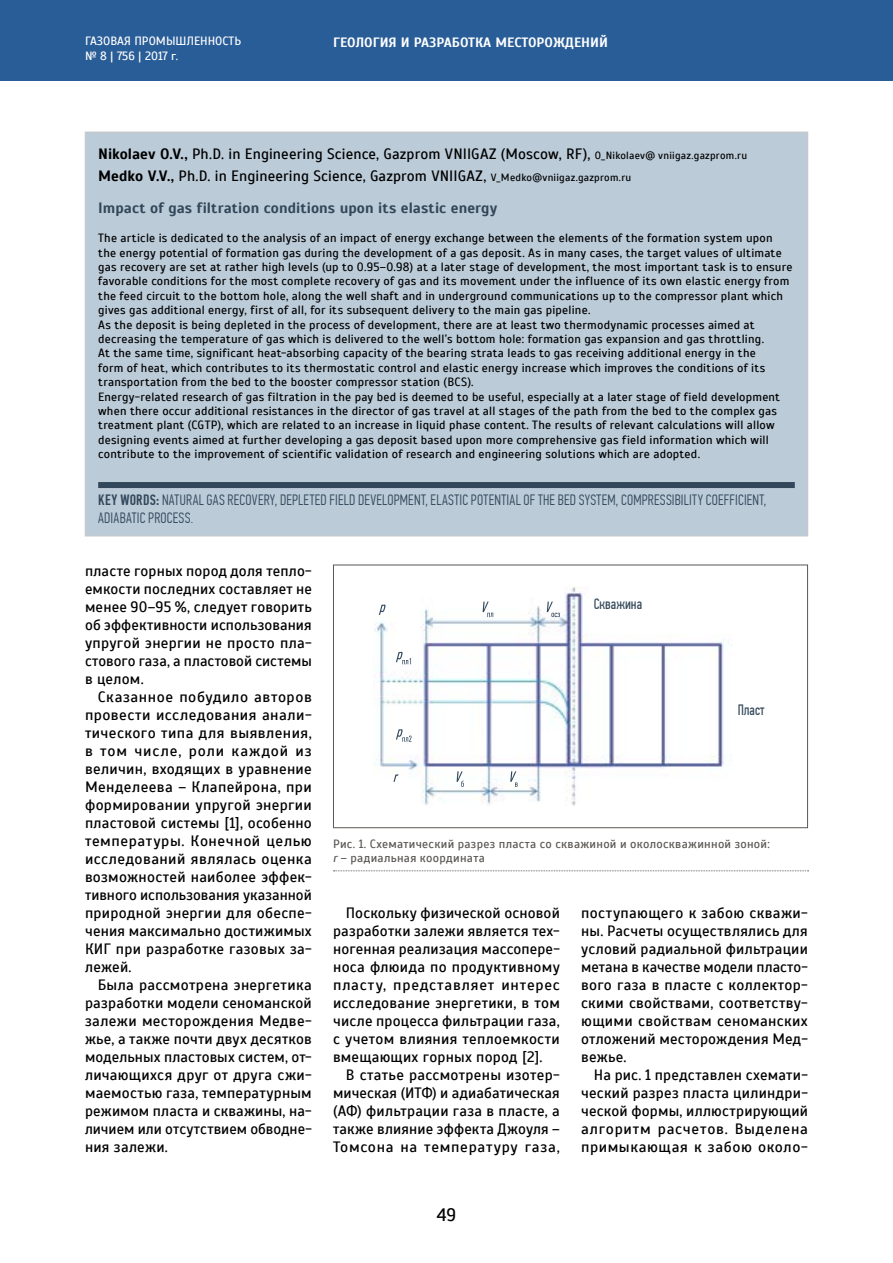
<style>
.page{position:relative;width:893px;height:1263px;background:#fff}
.page>*{position:absolute;margin:0;border:0;box-sizing:border-box;transform-origin:0 0}
.t1{font:18px "Scada";color:#000}
.t2{font:15px/18px "Scada";letter-spacing:.015em;color:#000;text-align:justify}
.t3{font:300 15px/18px "PF Din Text Comp Pro";letter-spacing:.02em;color:#32485a}
.t4{font:700 15px "Scada";letter-spacing:.005em;color:#32485a}
.t5{font:15px "PF Din Text Comp Pro";color:#32485a}
.t6{font:700 13.5px "Scada";color:#fff}
.t7{font:12px/14.4px "Scada";letter-spacing:.02em;color:#000}
.t8{font:12px/14.4px "Scada";letter-spacing:.025em;color:#5b5753}
.t9{font:12px/14.4px "Scada";color:#fff}
.s1{font-weight:700}
.s2{font-size:10.5px}
.s3{font-weight:500}
.s4{font-style:italic}
</style>
<div class="page">
<div style="left:0;top:0;width:893px;height:81px;background:#295d97"></div>
<div style="left:85px;top:132px;width:723px;height:404px;background:#bbcbd8"></div>
<div style="left:98px;top:482px;width:697px;height:6px;background:#32485a"></div>
<svg style="left:333px;top:870px;width:475px;height:1px"></svg>
<img style="left:373px;top:586px;width:359px;height:220px">
<div style="left:333px;top:565px;width:475px;height:263px;border:1px solid #5b5753"></div>
<svg style="left:379px;top:604px;width:7px;height:11px"></svg>
<svg style="left:483px;top:602px;width:10px;height:15px"></svg>
<svg style="left:547px;top:602px;width:13px;height:15px"></svg>
<svg style="left:457px;top:771px;width:7px;height:16px"></svg>
<svg style="left:393px;top:774px;width:5px;height:8px"></svg>
<svg style="left:510px;top:771px;width:8px;height:16px"></svg>
<svg style="left:396px;top:652px;width:15px;height:12px"></svg>
<svg style="left:396px;top:729px;width:15px;height:13px"></svg>
<p class="t9" style="left:85px;top:34px;width:158px">ГАЗОВАЯ ПРОМЫШЛЕННОСТЬ № 8 | 756 | 2017 г.</p>
<p class="t6" style="left:333px;top:34px;width:276px">ГЕОЛОГИЯ И РАЗРАБОТКА МЕСТОРОЖДЕНИЙ</p>
<p class="t2" style="left:98px;top:143px;width:650px;line-height:22.2px"><span class="s1">Nikolaev O.V.,</span> Ph.D. in Engineering Science, Gazprom VNIIGAZ (Moscow, RF), <span class="s2">O_Nikolaev@ vniigaz.gazprom.ru<br></span><span class="s1">Medko V.V.,</span> Ph.D. in Engineering Science, Gazprom VNIIGAZ, <span class="s2">V_Medko@vniigaz.gazprom.ru</span></p>
<p class="t4" style="left:98px;top:199px;width:401px">Impact of gas filtration conditions upon its elastic energy</p>
<p class="t7" style="left:98px;top:231px;width:696px">The article is dedicated to the analysis of an impact of energy exchange between the elements of the formation system upon the energy potential of formation gas during the development of a gas deposit. As in many cases, the target values of ultimate gas recovery are set at rather high levels (up to 0.95–0.98) at a later stage of development, the most important task is to ensure favorable conditions for the most complete recovery of gas and its movement under the influence of its own elastic energy from the feed circuit to the bottom hole, along the well shaft and in underground communications up to the compressor plant which gives gas additional energy, first of all, for its subsequent delivery to the main gas pipeline.<br>As the deposit is being depleted in the process of development, there are at least two thermodynamic processes aimed at decreasing the temperature of gas which is delivered to the well’s bottom hole: formation gas expansion and gas throttling.<br>At the same time, significant heat-absorbing capacity of the bearing strata leads to gas receiving additional energy in the<br>form of heat, which contributes to its thermostatic control and elastic energy increase which improves the conditions of its transportation from the bed to the booster compressor station (BCS).<br>Energy-related research of gas filtration in the pay bed is deemed to be useful, especially at a later stage of field development when there occur additional resistances in the director of gas travel at all stages of the path from the bed to the complex gas treatment plant (CGTP), which are related to an increase in liquid phase content. The results of relevant calculations will allow designing events aimed at further developing a gas deposit based upon more comprehensive gas field information which will contribute to the improvement of scientific validation of research and engineering solutions which are adopted.</p>
<p class="t3" style="left:98px;top:491px;width:670px"><span class="s3">KEY WORDS:</span> NATURAL GAS RECOVERY, DEPLETED FIELD DEVELOPMENT, ELASTIC POTENTIAL OF THE BED SYSTEM, COMPRESSIBILITY COEFFICIENT,<br>ADIABATIC PROCESS.</p>
<p class="t2" style="left:85px;top:562px;width:228px">пласте горных пород доля тепло&shy;емкости последних составляет не менее 90–95 %, следует говорить об эффективности использования упругой энергии не просто пла&shy;стового газа, а пластовой системы в целом.</p>
<p class="t2" style="left:85px;top:688px;width:228px;text-indent:13px">Сказанное побудило авторов провести исследования анали&shy;тического типа для выявления, в том числе, роли каждой из величин, входящих в уравнение Менделеева – Клапейрона, при формировании упругой энергии пластовой системы [1], особенно температуры. Конечной целью исследований являлась оценка возможностей наиболее эффек&shy;тивного использования указанной природной энергии для обеспе&shy;чения максимально достижимых КИГ при разработке газовых за&shy;лежей.</p>
<p class="t2" style="left:85px;top:976px;width:228px;text-indent:13px">Была рассмотрена энергетика разработки модели сеноманской залежи месторождения Медве&shy;жье, а также почти двух десятков модельных пластовых систем, от&shy;личающихся друг от друга сжи&shy;маемостью газа, температурным режимом пласта и скважины, на&shy;личием или отсутствием обводне&shy;ния залежи.</p>
<p class="t5" style="left:594px;top:595px;width:50px">Скважина</p>
<p class="t5" style="left:738px;top:702px;width:28px">Пласт</p>
<p class="t8" style="left:333px;top:836px;width:438px">Рис. 1. Схематический разрез пласта со скважиной и околоскважинной зоной: <span class="s4">r</span> – радиальная координата</p>
<p class="t2" style="left:333px;top:904px;width:228px;text-indent:13px">Поскольку физической основой разработки залежи является тех&shy;ногенная реализация массопере&shy;носа флюида по продуктивному пласту, представляет интерес исследование энергетики, в том числе процесса фильтрации газа, с учетом влияния теплоемкости вмещающих горных пород [2].</p>
<p class="t2" style="left:333px;top:1066px;width:228px;text-indent:13px">В статье рассмотрены изотер&shy;мическая (ИТФ) и адиабатическая (АФ) фильтрации газа в пласте, а также влияние эффекта Джоуля – Томсона на температуру газа,</p>
<p class="t1" style="left:437px;top:1204px;width:21px">49</p>
<p class="t2" style="left:581px;top:904px;width:228px">поступающего к забою скважи&shy;ны. Расчеты осуществлялись для условий радиальной фильтрации метана в качестве модели пласто&shy;вого газа в пласте с коллектор&shy;скими свойствами, соответству&shy;ющими свойствам сеноманских отложений месторождения Мед&shy;вежье.</p>
<p class="t2" style="left:581px;top:1066px;width:228px;text-indent:13px">На рис. 1 представлен схемати&shy;ческий разрез пласта цилиндри&shy;ческой формы, иллюстрирующий алгоритм расчетов. Выделена примыкающая к забою около-</p>
</div>
